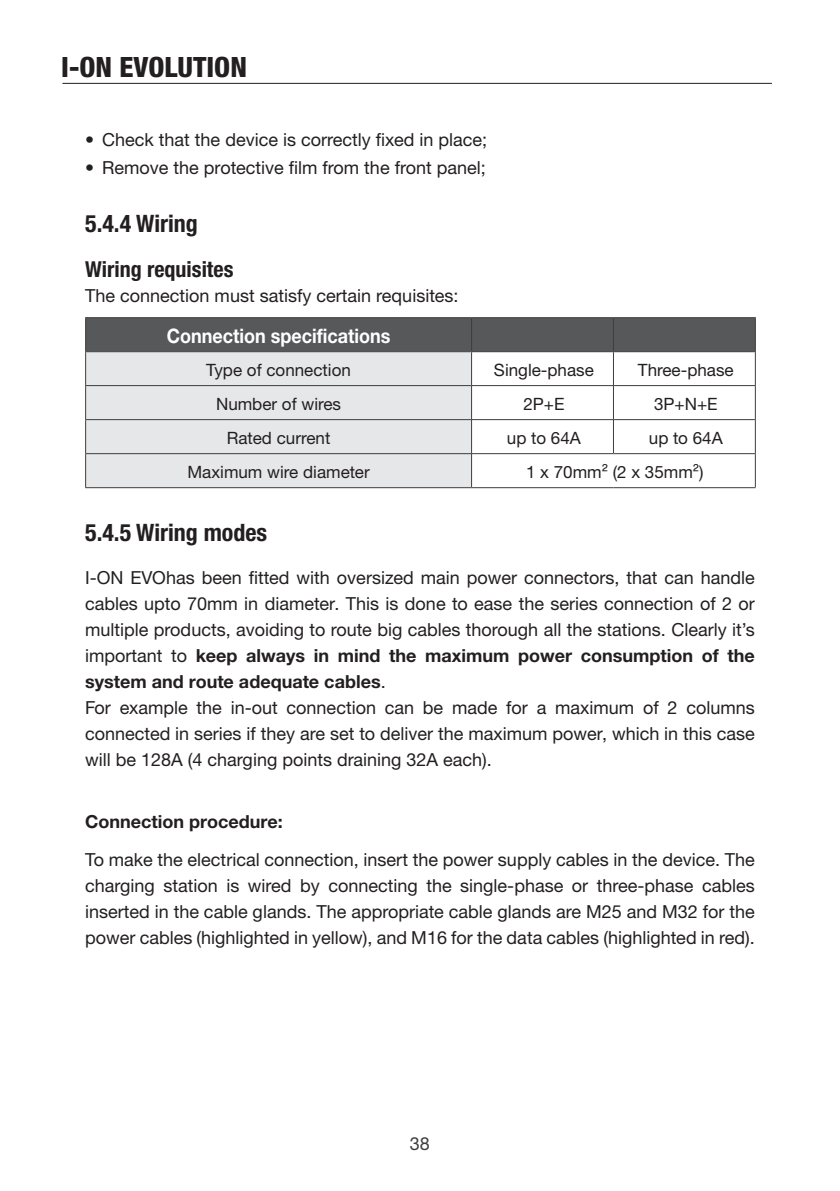
<style>
.page{position:relative;width:840px;height:1191px;background:#fff}
.page>*{position:absolute;margin:0;border:0;box-sizing:border-box;transform-origin:0 0}
.t1{font:800 condensed 28px "Helvetica Neue LTW1 G";color:#231f20}
.T3{font:700 condensed 24px "Helvetica Neue LTW1 G";color:#231f20}
.T4{font:700 condensed 22px "Helvetica Neue LTW1 G";color:#231f20}
.Tabella_testatina{font:700 20px "Helvetica Neue LTW1 G";color:#fff;scale:.9 1}
.Testo_9_13{font:18px/26px "Helvetica Neue LTW1 G";color:#231f20;text-align:justify}
.Testo_9_13-2{font:700 18px "Helvetica Neue LTW1 G";color:#231f20}
.t2{font:18px "Helvetica Neue LTW1 G";color:#3e3e3f}
.Tabella_testo_8_5_11{font:17px "Helvetica Neue LTW1 G";color:#231f20}
.Tabella_testo_8_5_10{font:17px "Helvetica Neue LTW1 G";color:#231f20}
.s1{font-weight:700}
</style>
<div class="page">
<hr style="left:62px;top:83px;width:709px;height:1px;background:#231f20">
<div style="left:86px;top:318px;width:668px;height:33px;background:#57585a"></div>
<div style="left:86px;top:352px;width:385px;height:135px;background:#e6e7e9"></div>
<hr style="left:85px;top:385px;width:386px;height:1px;background:#3e3e3f">
<hr style="left:471px;top:385px;width:142px;height:1px;background:#3e3e3f">
<hr style="left:613px;top:385px;width:142px;height:1px;background:#3e3e3f">
<hr style="left:85px;top:419px;width:386px;height:1px;background:#3e3e3f">
<hr style="left:471px;top:419px;width:142px;height:1px;background:#3e3e3f">
<hr style="left:613px;top:419px;width:142px;height:1px;background:#3e3e3f">
<hr style="left:85px;top:453px;width:386px;height:1px;background:#3e3e3f">
<hr style="left:471px;top:453px;width:142px;height:1px;background:#3e3e3f">
<hr style="left:613px;top:453px;width:142px;height:1px;background:#3e3e3f">
<hr style="left:85px;top:487px;width:386px;height:1px;background:#3e3e3f">
<hr style="left:471px;top:487px;width:142px;height:1px;background:#3e3e3f">
<hr style="left:613px;top:487px;width:142px;height:1px;background:#3e3e3f">
<hr style="left:471px;top:318px;width:1px;height:33px;background:#3e3e3f">
<hr style="left:471px;top:352px;width:1px;height:33px;background:#3e3e3f">
<hr style="left:612px;top:352px;width:1px;height:33px;background:#3e3e3f">
<hr style="left:471px;top:385px;width:1px;height:34px;background:#3e3e3f">
<hr style="left:612px;top:385px;width:1px;height:34px;background:#3e3e3f">
<hr style="left:471px;top:419px;width:1px;height:34px;background:#3e3e3f">
<hr style="left:612px;top:419px;width:1px;height:34px;background:#3e3e3f">
<hr style="left:471px;top:453px;width:1px;height:34px;background:#3e3e3f">
<hr style="left:85px;top:317px;width:386px;height:1px;background:#3e3e3f">
<hr style="left:85px;top:318px;width:1px;height:33px;background:#3e3e3f">
<hr style="left:471px;top:317px;width:142px;height:1px;background:#3e3e3f">
<hr style="left:613px;top:317px;width:142px;height:1px;background:#3e3e3f">
<hr style="left:612px;top:318px;width:1px;height:33px;background:#3e3e3f">
<hr style="left:754px;top:318px;width:1px;height:33px;background:#3e3e3f">
<hr style="left:85px;top:351px;width:386px;height:1px;background:#3e3e3f">
<hr style="left:85px;top:352px;width:1px;height:33px;background:#3e3e3f">
<hr style="left:471px;top:351px;width:142px;height:1px;background:#3e3e3f">
<hr style="left:613px;top:351px;width:142px;height:1px;background:#3e3e3f">
<hr style="left:754px;top:352px;width:1px;height:33px;background:#3e3e3f">
<hr style="left:85px;top:386px;width:1px;height:33px;background:#3e3e3f">
<hr style="left:754px;top:386px;width:1px;height:33px;background:#3e3e3f">
<hr style="left:85px;top:420px;width:1px;height:33px;background:#3e3e3f">
<hr style="left:754px;top:420px;width:1px;height:33px;background:#3e3e3f">
<hr style="left:85px;top:454px;width:1px;height:33px;background:#3e3e3f">
<hr style="left:754px;top:454px;width:1px;height:33px;background:#3e3e3f">
<h1 class="t1" style="left:61px;top:50px;width:187px">I-ON EVOLUTION</h1>
<p class="Testo_9_13" style="left:85px;top:126px;width:403px">• Check that the device is correctly fixed in place;</p>
<p class="Testo_9_13" style="left:85px;top:154px;width:402px">• Remove the protective film from the front panel;</p>
<p class="T3" style="left:85px;top:209px;width:114px">5.4.4 Wiring</p>
<p class="T4" style="left:85px;top:256px;width:150px">Wiring requisites</p>
<p class="Testo_9_13" style="left:85px;top:283px;width:374px">The connection must satisfy certain requisites:</p>
<p class="Tabella_testatina" style="left:166px;top:324px;width:250px">Connection specifications</p>
<p class="Tabella_testo_8_5_11" style="left:206px;top:359px;width:146px">Type of connection</p>
<p class="Tabella_testo_8_5_10" style="left:493px;top:359px;width:101px">Single-phase</p>
<p class="Tabella_testo_8_5_10" style="left:637px;top:359px;width:97px">Three-phase</p>
<p class="Tabella_testo_8_5_11" style="left:216px;top:393px;width:126px">Number of wires</p>
<p class="Tabella_testo_8_5_11" style="left:523px;top:393px;width:43px">2P+E</p>
<p class="Tabella_testo_8_5_11" style="left:653px;top:393px;width:65px">3P+N+E</p>
<p class="Tabella_testo_8_5_11" style="left:227px;top:427px;width:105px">Rated current</p>
<p class="Tabella_testo_8_5_11" style="left:506px;top:427px;width:75px">up to 64A</p>
<p class="Tabella_testo_8_5_11" style="left:648px;top:427px;width:75px">up to 64A</p>
<p class="Tabella_testo_8_5_11" style="left:187px;top:461px;width:184px">Maximum wire diameter</p>
<p class="Tabella_testo_8_5_11" style="left:526px;top:461px;width:179px">1 x 70mm² (2 x 35mm²)</p>
<p class="T3" style="left:85px;top:518px;width:183px">5.4.5 Wiring modes</p>
<p class="Testo_9_13" style="left:85px;top:565px;width:671px">I-ON EVOhas been fitted with oversized main power connectors, that can handle cables upto 70mm in diameter. This is done to ease the series connection of 2 or multiple products, avoiding to route big cables thorough all the stations. Clearly it’s important to <span class="s1">keep always in mind the maximum power consumption of the system and route adequate cables</span>.</p>
<p class="Testo_9_13" style="left:85px;top:695px;width:671px">For example the in-out connection can be made for a maximum of 2 columns connected in series if they are set to deliver the maximum power, which in this case will be 128A (4 charging points draining 32A each).</p>
<p class="Testo_9_13-2" style="left:85px;top:811px;width:199px">Connection procedure:</p>
<p class="Testo_9_13" style="left:85px;top:846px;width:671px">To make the electrical connection, insert the power supply cables in the device. The charging station is wired by connecting the single-phase or three-phase cables inserted in the cable glands. The appropriate cable glands are M25 and M32 for the power cables (highlighted in yellow), and M16 for the data cables (highlighted in red).</p>
<p class="t2" style="left:410px;top:1132px;width:22px">38</p>
</div>
